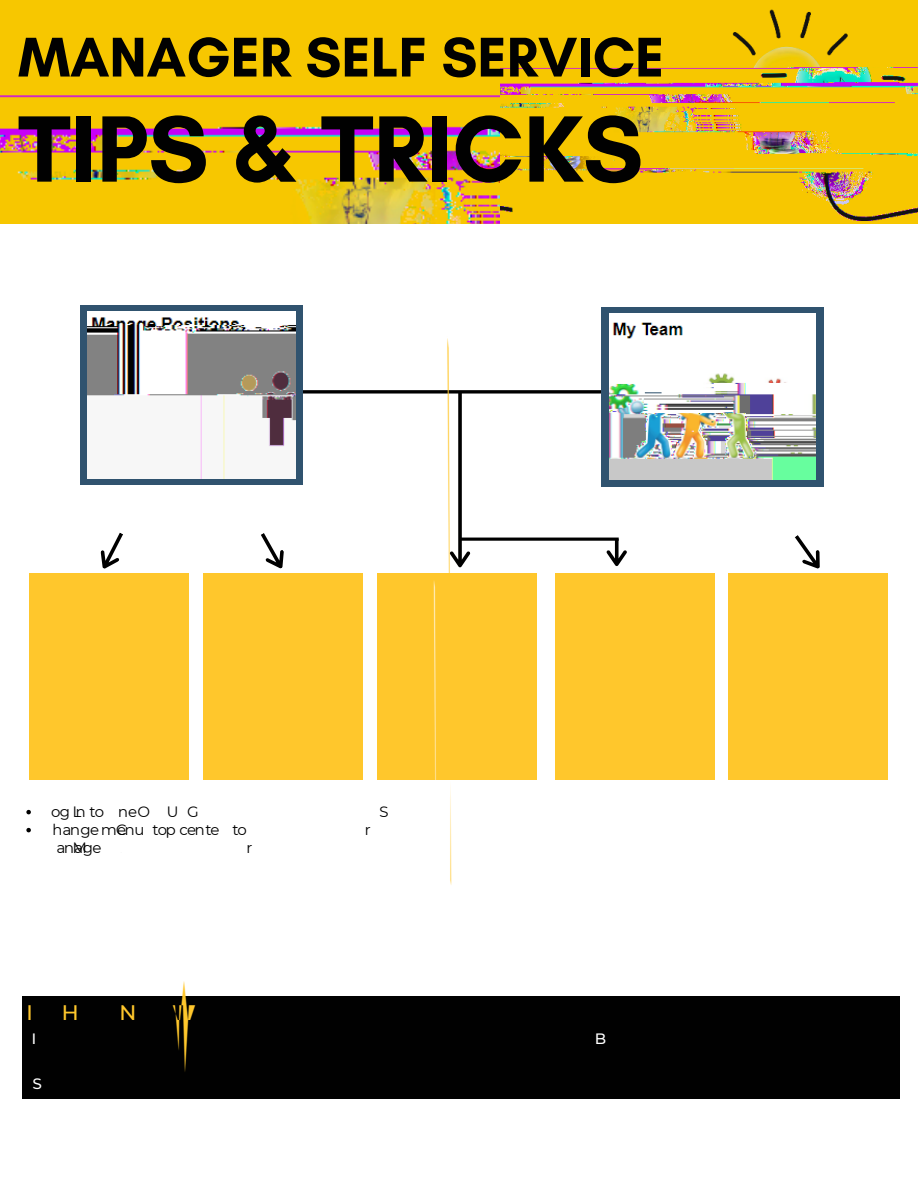
<style>
.page{position:relative;width:918px;height:1188px;background:#fff}
.page>*{position:absolute;margin:0;border:0;box-sizing:border-box;transform-origin:0 0}
.t1{font:700 96px "Glacial Indifference";color:#010101}
.t2{font:700 57px "Glacial Indifference";color:#010101}
.t3{font:500 21px "Montserrat";color:#ffc72c}
.t4{font:15px/18px "Montserrat";letter-spacing:-.04em;color:#000}
.t5{font:500 15px "Montserrat";color:#fff}
</style>
<div class="page">
<img style="left:500px;top:0;width:418px;height:224px">
<img style="left:0;top:0;width:500px;height:224px">
<div style="left:378px;top:573px;width:159px;height:207px;background:#ffc72c"></div>
<div style="left:601px;top:307px;width:223px;height:180px;background:#30536f"></div>
<div style="left:22px;top:996px;width:878px;height:103px;background:#010101"></div>
<img style="left:609px;top:313px;width:206px;height:167px">
<div style="left:80px;top:305px;width:223px;height:180px;background:#30536f"></div>
<img style="left:88px;top:311px;width:208px;height:168px">
<div style="left:203px;top:573px;width:160px;height:207px;background:#ffc72c"></div>
<div style="left:29px;top:573px;width:160px;height:207px;background:#ffc72c"></div>
<div style="left:728px;top:573px;width:160px;height:207px;background:#ffc72c"></div>
<div style="left:555px;top:573px;width:160px;height:207px;background:#ffc72c"></div>
<svg style="left:100px;top:532px;width:23px;height:37px"></svg>
<svg style="left:253px;top:384px;width:374px;height:185px"></svg>
<svg style="left:794px;top:535px;width:26px;height:34px"></svg>
<svg style="left:26px;top:810px;width:5px;height:4px"></svg>
<svg style="left:26px;top:828px;width:5px;height:4px"></svg>
<h2 class="t2" style="left:18px;top:22px;width:648px">MANAGER SELF SERVICE</h2>
<h1 class="t1" style="left:18px;top:90px;width:627px">TIPS &amp; TRICKS</h1>
<h3 class="t3" style="left:45px;top:1000px;width:408px">IMH N W</h3>
<p class="t5" style="left:153px;top:1052px;width:285px">M</p>
<p class="t4" style="left:44px;top:802px;width:346px">Log n to OneUSG<br>Change menu top centerto<br>Manager</p>
<p class="t5" style="left:45px;top:1030px;width:18px">I</p>
<p class="t5" style="left:572px;top:1030px;width:34px">B</p>
<p class="t5" style="left:45px;top:1074px;width:22px">S</p>
</div>
